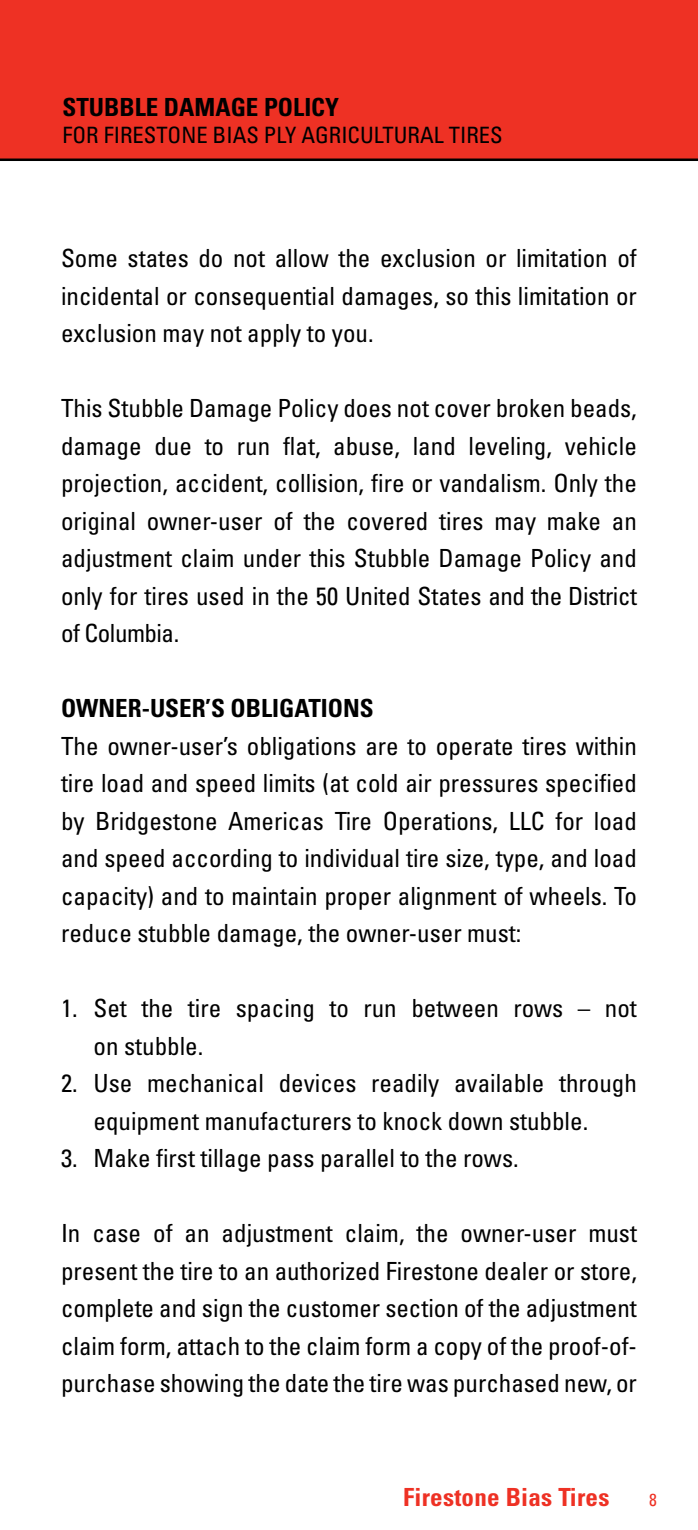
<style>
.page{position:relative;width:698px;height:1530px;background:#fff}
.page>*{position:absolute;margin:0;border:0;box-sizing:border-box;transform-origin:0 0}
.t1{font:condensed 25px/37.5px "Univers LT Std";color:#000;text-align:justify}
.t2{font:700 condensed 25px "Univers LT Std";color:#000}
.t3{font:700 condensed 25px "Univers LT Std";letter-spacing:.01em;color:#ee3124}
.t4{font:condensed 22.5px "Univers LT Std";color:#000}
.t5{font:condensed 17.5px "Univers LT Std";color:#ee3124}
</style>
<div class="page">
<div style="left:0;top:0;width:698px;height:159px;background:#ee3124"></div>
<hr style="left:0;top:159px;width:698px;height:2px;background:#000">
<p class="t2" style="left:62px;top:91px;width:278px">STUBBLE DAMAGE POLICY</p>
<p class="t4" style="left:62px;top:120px;width:441px">FOR FIRESTONE BIAS PLY AGRICULTURAL TIRES</p>
<p class="t1" style="left:61px;top:239px;width:577px">Some states do not allow the exclusion or limitation of incidental or consequential damages, so this limitation or exclusion may not apply to you.</p>
<p class="t1" style="left:61px;top:389px;width:577px">This Stubble Damage Policy does not cover broken beads, damage due to run flat, abuse, land leveling, vehicle projection, accident, collision, fire or vandalism. Only the original owner-user of the covered tires may make an adjustment claim under this Stubble Damage Policy and only for tires used in the 50 United States and the District of Columbia.</p>
<p class="t2" style="left:61px;top:693px;width:314px">OWNER-USER’S OBLIGATIONS</p>
<p class="t1" style="left:61px;top:727px;width:577px">The owner-user’s obligations are to operate tires within tire load and speed limits (at cold air pressures specified by Bridgestone Americas Tire Operations, LLC for load and speed according to individual tire size, type, and load capacity) and to maintain proper alignment of wheels. To reduce stubble damage, the owner-user must:</p>
<p class="t1" style="left:93px;top:989px;width:544px;text-indent:-32px">1. Set the tire spacing to run between rows – not on stubble.</p>
<p class="t1" style="left:93px;top:1064px;width:545px;text-indent:-32px">2. Use mechanical devices readily available through equipment manufacturers to knock down stubble.</p>
<p class="t1" style="left:61px;top:1139px;width:459px">3. Make first tillage pass parallel to the rows.</p>
<p class="t1" style="left:61px;top:1214px;width:577px">In case of an adjustment claim, the owner-user must present the tire to an authorized Firestone dealer or store, complete and sign the customer section of the adjustment claim form, attach to the claim form a copy of the proof-of&shy;purchase showing the date the tire was purchased new, or</p>
<p class="t3" style="left:403px;top:1482px;width:208px">Firestone Bias Tires</p>
<p class="t5" style="left:649px;top:1488px;width:9px">8</p>
</div>
